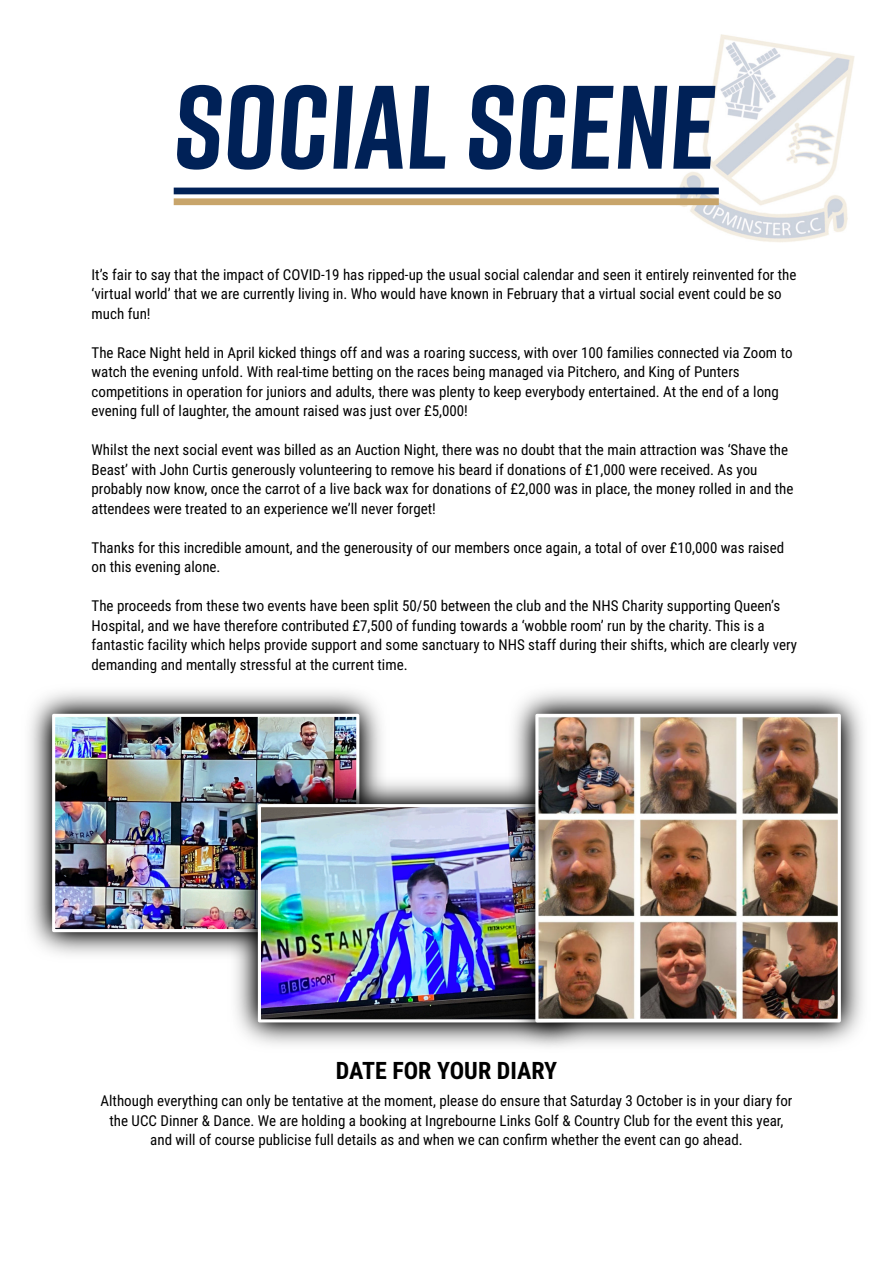
<style>
.page{position:relative;width:893px;height:1263px;background:#fff}
.page>*{position:absolute;margin:0;border:0;box-sizing:border-box;transform-origin:0 0}
.t1{font:700 118.35px "Rift";color:#002157}
.t2{font:700 24px "Roboto Condensed";color:#000}
.t3{font:15px/19.5px "Roboto Condensed";color:#000}
</style>
<div class="page">
<img style="left:29px;top:691px;width:353px;height:264px">
<img style="left:56px;top:718px;width:299px;height:210px">
<div style="left:52px;top:714px;width:307px;height:218px;border:3px solid #fff"></div>
<img style="left:228px;top:774px;width:277px;height:271px">
<img style="left:262px;top:808px;width:243px;height:210px">
<div style="left:258px;top:804px;width:307px;height:218px;border:3px solid #fff"></div>
<img style="left:505px;top:691px;width:358px;height:356px">
<img style="left:539px;top:718px;width:298px;height:300px">
<div style="left:535px;top:714px;width:306px;height:308px;border:3px solid #fff"></div>
<img style="left:676px;top:34px;width:178px;height:208px">
<div style="left:177px;top:188px;width:538px;height:6px;background:#002157"></div>
<div style="left:177px;top:198px;width:538px;height:7px;background:#c8a56b"></div>
<h1 class="t1" style="left:172px;top:76px;width:552px">SOCIAL SCENE</h1>
<p class="t3" style="left:92px;top:266px;width:706px">It’s fair to say that the impact of COVID-19 has ripped-up the usual social calendar and seen it entirely reinvented for the ‘virtual world’ that we are currently living in. Who would have known in February that a virtual social event could be so much fun!</p>
<p class="t3" style="left:92px;top:344px;width:702px">The Race Night held in April kicked things off and was a roaring success, with over 100 families connected via Zoom to watch the evening unfold. With real-time betting on the races being managed via Pitchero, and King of Punters competitions in operation for juniors and adults, there was plenty to keep everybody entertained. At the end of a long evening full of laughter, the amount raised was just over £5,000!</p>
<p class="t3" style="left:92px;top:442px;width:703px">Whilst the next social event was billed as an Auction Night, there was no doubt that the main attraction was ‘Shave the Beast’ with John Curtis generously volunteering to remove his beard if donations of £1,000 were received. As you probably now know, once the carrot of a live back wax for donations of £2,000 was in place, the money rolled in and the attendees were treated to an experience we’ll never forget!</p>
<p class="t3" style="left:92px;top:539px;width:694px">Thanks for this incredible amount, and the generousity of our members once again, a total of over £10,000 was raised on this evening alone.</p>
<p class="t3" style="left:92px;top:598px;width:707px">The proceeds from these two events have been split 50/50 between the club and the NHS Charity supporting Queen’s Hospital, and we have therefore contributed £7,500 of funding towards a ‘wobble room’ run by the charity. This is a fantastic facility which helps provide support and some sanctuary to NHS staff during their shifts, which are clearly very demanding and mentally stressful at the current time.</p>
<h2 class="t2" style="left:336px;top:1061px;width:223px">DATE FOR YOUR DIARY</h2>
<p class="t3" style="left:100px;top:1093px;width:693px;text-align:center">Although everything can only be tentative at the moment, please do ensure that Saturday 3 October is in your diary for the UCC Dinner &amp; Dance. We are holding a booking at Ingrebourne Links Golf &amp; Country Club for the event this year, and will of course publicise full details as and when we can confirm whether the event can go ahead.</p>
</div>
